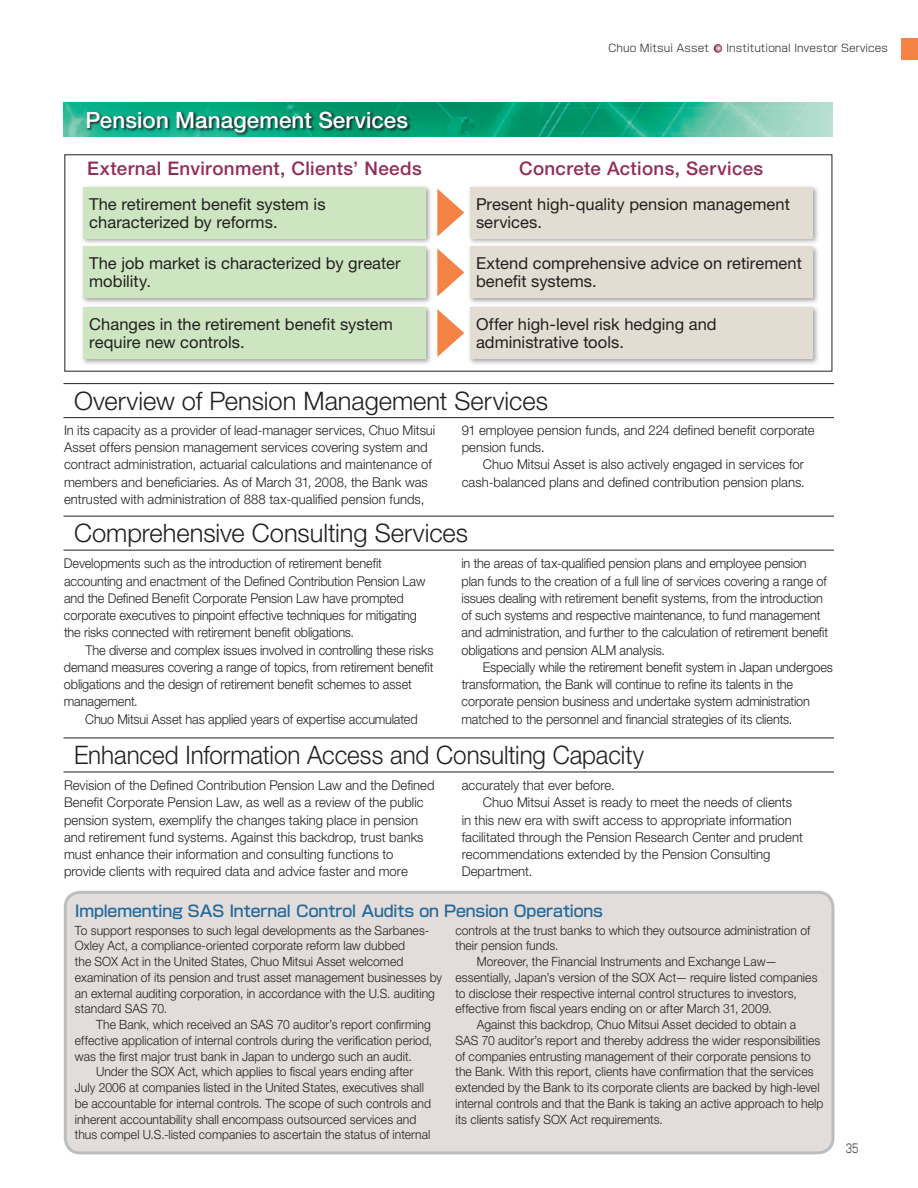
<style>
.page{position:relative;width:918px;height:1188px;background:#fff}
.page>*{position:absolute;margin:0;border:0;box-sizing:border-box;transform-origin:0 0}
.t1{font:300 25.5px "Helvetica Neue";color:#231f20}
.t2{font:300 25.5px "Helvetica Neue";color:#231f20;scale:.95 1}
.t3{font:500 22.5px "Helvetica Neue";color:#fff}
.t4{font:500 18.75px "Helvetica Neue";letter-spacing:.02em;color:#942c57}
.t5{font:16.5px/18px "Helvetica Neue";color:#231f20}
.t6{font:500 15.75px "Shin Go";letter-spacing:-.01em;color:#23689a}
.t7{font:300 13.5px/17.2px "Helvetica Neue";letter-spacing:-.005em;color:#231f20;scale:.94 1}
.t8{font:300 13.5px/17.2px "Helvetica Neue";letter-spacing:-.005em;color:#231f20}
.t9{font:300 12.75px/15.8px "Helvetica Neue";letter-spacing:.005em;color:#231f20;scale:.95 1}
.t10{font:300 12px "Shin Go";color:#231f20;scale:.7 1}
.t11{font:300 10.5px "Shin Go";color:#231f20}
</style>
<div class="page">
<div style="left:901px;top:38px;width:17px;height:21px;background:#f58345"></div>
<svg style="left:714px;top:44px;width:8px;height:9px"></svg>
<img style="left:64px;top:102px;width:769px;height:34px">
<svg style="left:85px;top:110px;width:328px;height:27px;background:#0d8a6b"></svg>
<hr style="left:63px;top:417px;width:771px;height:1px;background:#231f20">
<div style="left:79px;top:183px;width:355px;height:63px;background:#231f20;opacity:.4"></div>
<div style="left:83px;top:187px;width:343px;height:51px;background:#cde5c1"></div>
<div style="left:79px;top:243px;width:355px;height:62px;background:#231f20;opacity:.4"></div>
<div style="left:83px;top:247px;width:343px;height:51px;background:#cde5c1"></div>
<div style="left:466px;top:183px;width:354px;height:63px;background:#231f20;opacity:.4"></div>
<div style="left:470px;top:187px;width:343px;height:51px;background:#e3dcd2"></div>
<div style="left:466px;top:243px;width:354px;height:62px;background:#231f20;opacity:.4"></div>
<div style="left:470px;top:247px;width:343px;height:51px;background:#e3dcd2"></div>
<svg style="left:437px;top:189px;width:27px;height:48px"></svg>
<svg style="left:437px;top:249px;width:27px;height:47px"></svg>
<div style="left:79px;top:304px;width:355px;height:62px;background:#231f20;opacity:.4"></div>
<div style="left:83px;top:308px;width:343px;height:51px;background:#cde5c1"></div>
<div style="left:466px;top:304px;width:354px;height:62px;background:#231f20;opacity:.4"></div>
<div style="left:470px;top:308px;width:343px;height:51px;background:#e3dcd2"></div>
<svg style="left:437px;top:309px;width:27px;height:48px"></svg>
<hr style="left:63px;top:383px;width:771px;height:1px;background:#231f20">
<hr style="left:63px;top:550px;width:771px;height:1px;background:#231f20">
<hr style="left:63px;top:516px;width:771px;height:1px;background:#231f20">
<hr style="left:63px;top:772px;width:771px;height:1px;background:#231f20">
<hr style="left:63px;top:738px;width:771px;height:1px;background:#231f20">
<div style="left:65px;top:892px;width:768px;height:261px;background:#e2ddda;border-radius:15px"></div>
<div style="left:64px;top:891px;width:770px;height:263px;border:3px solid #bcbdc0;border-radius:15px"></div>
<h2 class="t3" style="left:85px;top:107px;width:324px">Pension Management Services</h2>
<p class="t11" style="left:609px;top:42px;width:102px">Chuo Mitsui Asset</p>
<p class="t11" style="left:726px;top:42px;width:163px">Institutional Investor Services</p>
<h3 class="t4" style="left:87px;top:157px;width:336px">External Environment, Clients’ Needs</h3>
<h3 class="t4" style="left:519px;top:157px;width:246px">Concrete Actions, Services</h3>
<p class="t5" style="left:89px;top:194px;width:238px">The retirement benefit system is characterized by reforms.</p>
<p class="t5" style="left:89px;top:254px;width:313px">The job market is characterized by greater mobility.</p>
<p class="t5" style="left:476px;top:194px;width:315px">Present high-quality pension management services.</p>
<p class="t5" style="left:476px;top:254px;width:327px">Extend comprehensive advice on retirement benefit systems.</p>
<p class="t5" style="left:89px;top:315px;width:305px">Changes in the retirement benefit system require new controls.</p>
<p class="t5" style="left:476px;top:315px;width:242px">Offer high-level risk hedging and administrative tools.</p>
<h1 class="t1" style="left:74px;top:385px;width:475px">Overview of Pension Management Services</h1>
<p class="t8" style="left:64px;top:421px;width:373px">In its capacity as a provider of lead-manager services, Chuo Mitsui Asset offers pension management services covering system and contract administration, actuarial calculations and maintenance of members and beneficiaries. As of March 31, 2008, the Bank was entrusted with administration of 888 tax-qualified pension funds,</p>
<p class="t8" style="left:462px;top:421px;width:355px">91 employee pension funds, and 224 defined benefit corporate pension funds.</p>
<p class="t8" style="left:462px;top:456px;width:345px;text-align:right">Chuo Mitsui Asset is also actively engaged in services for cash-balanced plans and defined contribution pension plans.</p>
<h1 class="t1" style="left:74px;top:518px;width:396px">Comprehensive Consulting Services</h1>
<p class="t7" style="left:64px;top:555px;width:386px">Developments such as the introduction of retirement benefit accounting and enactment of the Defined Contribution Pension Law and the Defined Benefit Corporate Pension Law have prompted corporate executives to pinpoint effective techniques for mitigating the risks connected with retirement benefit obligations.</p>
<p class="t7" style="left:64px;top:641px;width:395px;text-indent:21px">The diverse and complex issues involved in controlling these risks demand measures covering a range of topics, from retirement benefit obligations and the design of retirement benefit schemes to asset management.</p>
<p class="t7" style="left:85px;top:710px;width:355px">Chuo Mitsui Asset has applied years of expertise accumulated</p>
<p class="t7" style="left:462px;top:555px;width:392px">in the areas of tax-qualified pension plans and employee pension plan funds to the creation of a full line of services covering a range of issues dealing with retirement benefit systems, from the introduction of such systems and respective maintenance, to fund management and administration, and further to the calculation of retirement benefit obligations and pension ALM analysis.</p>
<p class="t7" style="left:462px;top:658px;width:397px;text-indent:21px">Especially while the retirement benefit system in Japan undergoes transformation, the Bank will continue to refine its talents in the corporate pension business and undertake system administration matched to the personnel and financial strategies of its clients.</p>
<h1 class="t2" style="left:74px;top:739px;width:602px">Enhanced Information Access and Consulting Capacity</h1>
<p class="t8" style="left:64px;top:776px;width:372px">Revision of the Defined Contribution Pension Law and the Defined Benefit Corporate Pension Law, as well as a review of the public pension system, exemplify the changes taking place in pension and retirement fund systems. Against this backdrop, trust banks must enhance their information and consulting functions to provide clients with required data and advice faster and more</p>
<p class="t8" style="left:462px;top:776px;width:154px">accurately that ever before.</p>
<p class="t8" style="left:483px;top:794px;width:311px">Chuo Mitsui Asset is ready to meet the needs of clients</p>
<p class="t8" style="left:462px;top:811px;width:332px">in this new era with swift access to appropriate information</p>
<p class="t8" style="left:462px;top:828px;width:343px">facilitated through the Pension Research Center and prudent</p>
<p class="t8" style="left:462px;top:845px;width:310px">recommendations extended by the Pension Consulting</p>
<p class="t8" style="left:462px;top:863px;width:72px">Department.</p>
<p class="t6" style="left:75px;top:900px;width:530px">Implementing SAS Internal Control Audits on Pension Operations</p>
<p class="t9" style="left:75px;top:922px;width:388px">To support responses to such legal developments as the Sarbanes-Oxley Act, a compliance-oriented corporate reform law dubbed<br>the SOX Act in the United States, Chuo Mitsui Asset welcomed examination of its pension and trust asset management businesses by an external auditing corporation, in accordance with the U.S. auditing standard SAS 70.</p>
<p class="t9" style="left:75px;top:1016px;width:378px;text-align:justify;text-indent:21px">The Bank, which received an SAS 70 auditor’s report confirming effective application of internal controls during the verification period, was the first major trust bank in Japan to undergo such an audit.</p>
<p class="t9" style="left:75px;top:1064px;width:376px;text-indent:21px">Under the SOX Act, which applies to fiscal years ending after July 2006 at companies listed in the United States, executives shall be accountable for internal controls. The scope of such controls and inherent accountability shall encompass outsourced services and thus compel U.S.-listed companies to ascertain the status of internal</p>
<p class="t9" style="left:455px;top:922px;width:375px">controls at the trust banks to which they outsource administration of</p>
<p class="t9" style="left:455px;top:938px;width:110px">their pension funds.</p>
<p class="t9" style="left:477px;top:953px;width:318px">Moreover, the Financial Instruments and Exchange Law—</p>
<p class="t9" style="left:455px;top:969px;width:383px">essentially, Japan’s version of the SOX Act— require listed companies</p>
<p class="t9" style="left:455px;top:985px;width:361px">to disclose their respective internal control structures to investors,</p>
<p class="t9" style="left:455px;top:1001px;width:335px">effective from fiscal years ending on or after March 31, 2009.</p>
<p class="t9" style="left:477px;top:1016px;width:338px">Against this backdrop, Chuo Mitsui Asset decided to obtain a</p>
<p class="t9" style="left:455px;top:1032px;width:386px">SAS 70 auditor’s report and thereby address the wider responsibilities</p>
<p class="t9" style="left:455px;top:1048px;width:376px">of companies entrusting management of their corporate pensions to</p>
<p class="t9" style="left:455px;top:1064px;width:378px">the Bank. With this report, clients have confirmation that the services</p>
<p class="t9" style="left:455px;top:1079px;width:385px">extended by the Bank to its corporate clients are backed by high-level</p>
<p class="t9" style="left:455px;top:1095px;width:389px">internal controls and that the Bank is taking an active approach to help</p>
<p class="t9" style="left:455px;top:1111px;width:220px">its clients satisfy SOX Act requirements.</p>
<p class="t10" style="left:846px;top:1141px;width:10px">35</p>
</div>
